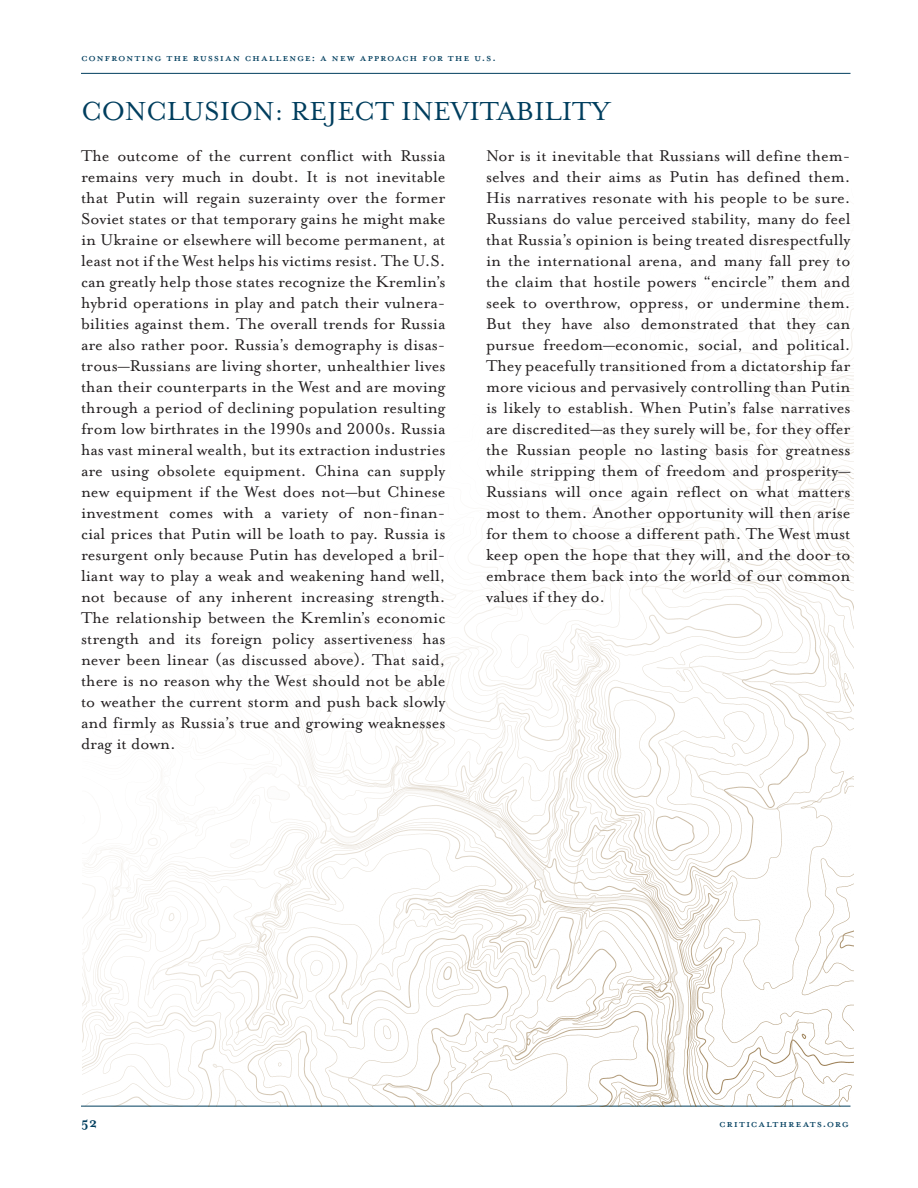
<style>
.page{position:relative;width:918px;height:1188px;background:#fff}
.page>*{position:absolute;margin:0;border:0;box-sizing:border-box;transform-origin:0 0}
.Tier_1_-_span_no_lin{font:30px "Mrs Eaves Lining OT";color:#003e5e}
.Body_Copy{font:18px/21px "Mrs Eaves Lining OT";color:#231f20;text-align:justify}
.t1{font:15px "Mrs Eaves All Petite Caps";letter-spacing:.05em;color:#003e5e}
.t2{font:700 15px "Mrs Eaves";color:#003e5e}
</style>
<div class="page">
<hr style="left:81px;top:73px;width:769px;height:1px;background:#003e5e">
<hr style="left:81px;top:1106px;width:769px;height:1px;background:#003e5e">
<img style="left:82px;top:250px;width:772px;height:857px">
<p class="t1" style="left:81px;top:51px;width:417px">CONFRONTING THE RUSSIAN CHALLENGE: A NEW APPROACH FOR THE U.S.</p>
<p class="Tier_1_-_span_no_lin" style="left:81px;top:94px;width:531px">CONCLUSION: REJECT INEVITABILITY</p>
<p class="Body_Copy" style="left:81px;top:145px;width:366px">The outcome of the current conflict with Russia remains very much in doubt. It is not inevitable that Putin will regain suzerainty over the former Soviet states or that temporary gains he might make in Ukraine or elsewhere will become permanent, at least not if the West helps his victims resist. The U.S. can greatly help those states recognize the Kremlin’s hybrid operations in play and patch their vulnera&shy;bilities against them. The overall trends for Russia are also rather poor. Russia’s demography is disas&shy;trous—Russians are living shorter, unhealthier lives than their counterparts in the West and are moving through a period of declining population resulting from low birthrates in the 1990s and 2000s. Russia has vast mineral wealth, but its extraction industries are using obsolete equipment. China can supply new equipment if the West does not—but Chinese investment comes with a variety of non-finan&shy;cial prices that Putin will be loath to pay. Russia is resurgent only because Putin has developed a bril&shy;liant way to play a weak and weakening hand well, not because of any inherent increasing strength.<br>The relationship between the Kremlin’s economic strength and its foreign policy assertiveness has never been linear (as discussed above). That said, there is no reason why the West should not be able to weather the current storm and push back slowly and firmly as Russia’s true and growing weaknesses drag it down.</p>
<p class="Body_Copy" style="left:486px;top:145px;width:366px">Nor is it inevitable that Russians will define them&shy;selves and their aims as Putin has defined them.<br>His narratives resonate with his people to be sure.<br>Russians do value perceived stability, many do feel that Russia’s opinion is being treated disrespectfully in the international arena, and many fall prey to the claim that hostile powers “encircle” them and seek to overthrow, oppress, or undermine them.<br>But they have also demonstrated that they can pursue freedom—economic, social, and political.<br>They peacefully transitioned from a dictatorship far more vicious and pervasively controlling than Putin is likely to establish. When Putin’s false narratives are discredited—as they surely will be, for they offer the Russian people no lasting basis for greatness while stripping them of freedom and prosperity— Russians will once again reflect on what matters most to them. Another opportunity will then arise for them to choose a different path. The West must keep open the hope that they will, and the door to embrace them back into the world of our common values if they do.</p>
<p class="t2" style="left:81px;top:1114px;width:18px">52</p>
<p class="t1" style="left:719px;top:1117px;width:131px">CRITICALTHREATS.ORG</p>
</div>
